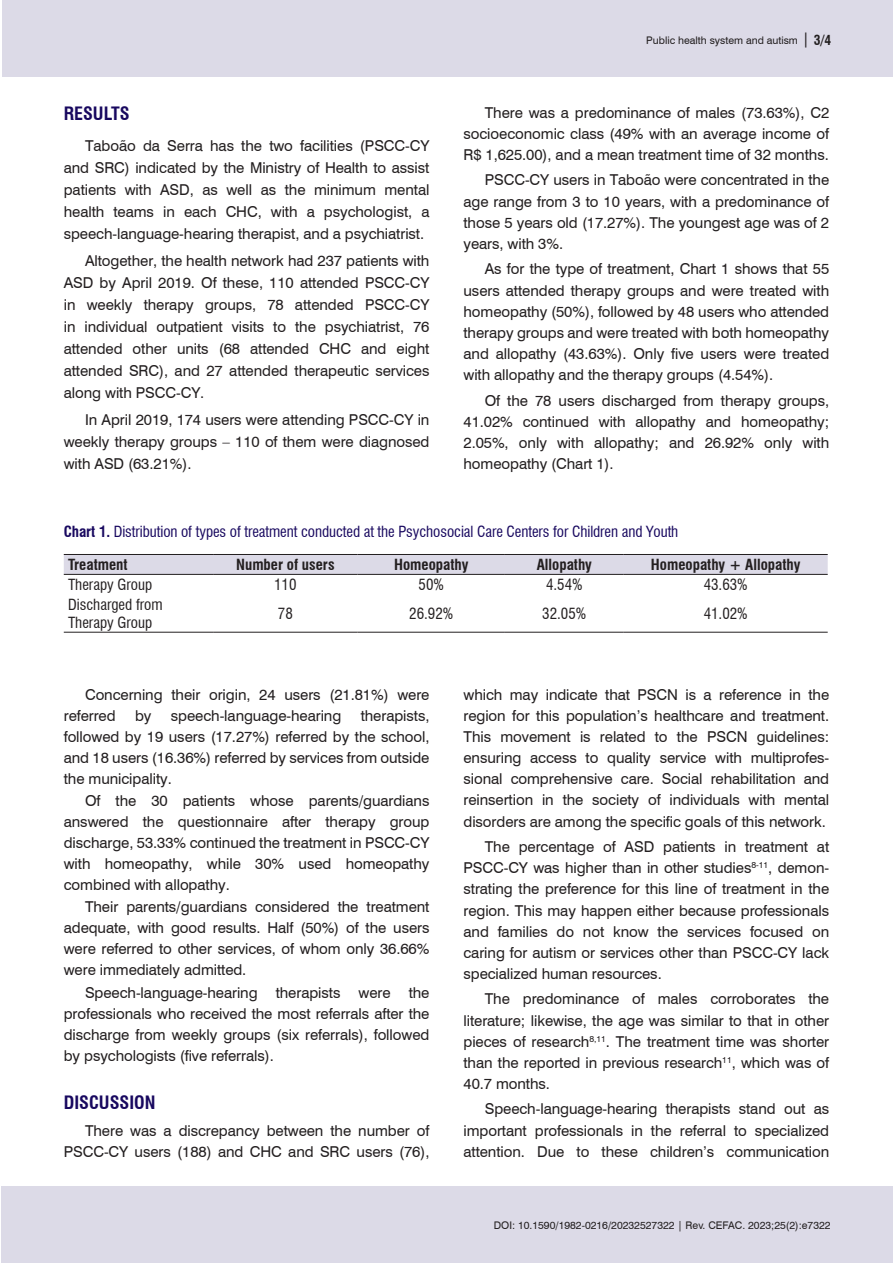
<style>
.page{position:relative;width:893px;height:1263px;background:#fff}
.page>*{position:absolute;margin:0;border:0;box-sizing:border-box;transform-origin:0 0}
.Nivel_1{font:700 condensed 18px "Swiss 721 BT";color:#18085f}
.Corpo_do_texto_INGL{font:15px/21.1px "Swiss 721 BT";letter-spacing:-.005em;color:#231f20;text-align:justify}
.Titulo_tabelas_e_gr{font:condensed 15px "Swiss 721 BT";letter-spacing:-.005em;color:#18085f}
.Texto_tabelas{font:condensed 15px/18px "Swiss 721 BT";color:#231f20}
.Texto_tabelas-2{font:700 condensed 15px "Swiss 721 BT";color:#231f20}
.t1{font:10.5px "Swiss 721 BT";color:#231f20}
.s1{font-size:15px}
.s2{font-weight:700;font-stretch:condensed;font-size:13.5px}
.s3{font-weight:700}
</style>
<div class="page">
<div style="left:1px;top:1186px;width:892px;height:77px;background:#dcdae7"></div>
<div style="left:2px;top:0;width:891px;height:77px;background:#dcdae7"></div>
<div style="left:64px;top:555px;width:764px;height:19px;background:#dcdae7"></div>
<hr style="left:64px;top:574px;width:149px;height:1px;background:#231f20">
<hr style="left:213px;top:574px;width:145px;height:1px;background:#231f20">
<hr style="left:358px;top:574px;width:147px;height:1px;background:#231f20">
<hr style="left:505px;top:574px;width:119px;height:1px;background:#231f20">
<hr style="left:624px;top:574px;width:204px;height:1px;background:#231f20">
<hr style="left:64px;top:554px;width:149px;height:1px;background:#231f20">
<hr style="left:213px;top:554px;width:145px;height:1px;background:#231f20">
<hr style="left:358px;top:554px;width:147px;height:1px;background:#231f20">
<hr style="left:505px;top:554px;width:119px;height:1px;background:#231f20">
<hr style="left:624px;top:554px;width:204px;height:1px;background:#231f20">
<hr style="left:64px;top:632px;width:149px;height:1px;background:#231f20">
<hr style="left:213px;top:632px;width:145px;height:1px;background:#231f20">
<hr style="left:358px;top:632px;width:147px;height:1px;background:#231f20">
<hr style="left:505px;top:632px;width:119px;height:1px;background:#231f20">
<hr style="left:624px;top:632px;width:204px;height:1px;background:#231f20">
<p class="Nivel_1" style="left:64px;top:103px;width:67px">RESULTS</p>
<p class="Corpo_do_texto_INGL" style="left:64px;top:134px;width:367px;line-height:22.2px;text-indent:21px">Taboão da Serra has the two facilities (PSCC-CY and SRC) indicated by the Ministry of Health to assist patients with ASD, as well as the minimum mental health teams in each CHC, with a psychologist, a speech-language-hearing therapist, and a psychiatrist.</p>
<p class="Corpo_do_texto_INGL" style="left:64px;top:248px;width:367px;line-height:22.2px;text-indent:21px">Altogether, the health network had 237 patients with ASD by April 2019. Of these, 110 attended PSCC-CY in weekly therapy groups, 78 attended PSCC-CY in individual outpatient visits to the psychiatrist, 76 attended other units (68 attended CHC and eight attended SRC), and 27 attended therapeutic services along with PSCC-CY.</p>
<p class="Corpo_do_texto_INGL" style="left:64px;top:408px;width:367px;line-height:22.2px;text-indent:21px">In April 2019, 174 users were attending PSCC-CY in weekly therapy groups – 110 of them were diagnosed with ASD (63.21%).</p>
<p class="t1" style="left:646px;top:33px;width:187px">Public health system and autism <span class="s1">|</span> <span class="s2">3/4</span></p>
<p class="Corpo_do_texto_INGL" style="left:463px;top:101px;width:367px;text-indent:21px">There was a predominance of males (73.63%), C2 socioeconomic class (49% with an average income of R$ 1,625.00), and a mean treatment time of 32 months.</p>
<p class="Corpo_do_texto_INGL" style="left:463px;top:169px;width:367px;text-indent:21px">PSCC-CY users in Taboão were concentrated in the age range from 3 to 10 years, with a predominance of those 5 years old (17.27%). The youngest age was of 2 years, with 3%.</p>
<p class="Corpo_do_texto_INGL" style="left:463px;top:258px;width:367px;text-indent:21px">As for the type of treatment, Chart 1 shows that 55 users attended therapy groups and were treated with homeopathy (50%), followed by 48 users who attended therapy groups and were treated with both homeopathy and allopathy (43.63%). Only five users were treated with allopathy and the therapy groups (4.54%).</p>
<p class="Corpo_do_texto_INGL" style="left:463px;top:389px;width:367px;text-indent:21px">Of the 78 users discharged from therapy groups, 41.02% continued with allopathy and homeopathy; 2.05%, only with allopathy; and 26.92% only with homeopathy (Chart 1).</p>
<p class="Titulo_tabelas_e_gr" style="left:64px;top:523px;width:616px"><span class="s3">Chart 1.</span> Distribution of types of treatment conducted at the Psychosocial Care Centers for Children and Youth</p>
<p class="Texto_tabelas-2" style="left:68px;top:556px;width:61px">Treatment</p>
<p class="Texto_tabelas-2" style="left:236px;top:556px;width:100px">Number of users</p>
<p class="Texto_tabelas-2" style="left:394px;top:556px;width:76px">Homeopathy</p>
<p class="Texto_tabelas-2" style="left:537px;top:556px;width:57px">Allopathy</p>
<p class="Texto_tabelas-2" style="left:651px;top:556px;width:151px">Homeopathy + Allopathy</p>
<p class="Texto_tabelas" style="left:68px;top:576px;width:86px">Therapy Group</p>
<p class="Texto_tabelas" style="left:274px;top:576px;width:24px">110</p>
<p class="Texto_tabelas" style="left:419px;top:576px;width:27px">50%</p>
<p class="Texto_tabelas" style="left:546px;top:576px;width:38px">4.54%</p>
<p class="Texto_tabelas" style="left:704px;top:576px;width:46px">43.63%</p>
<p class="Texto_tabelas" style="left:68px;top:595px;width:96px">Discharged from<br>Therapy Group</p>
<p class="Texto_tabelas" style="left:278px;top:604px;width:16px">78</p>
<p class="Texto_tabelas" style="left:409px;top:604px;width:46px">26.92%</p>
<p class="Texto_tabelas" style="left:542px;top:604px;width:46px">32.05%</p>
<p class="Texto_tabelas" style="left:704px;top:604px;width:46px">41.02%</p>
<p class="Corpo_do_texto_INGL" style="left:64px;top:683px;width:367px;text-indent:21px">Concerning their origin, 24 users (21.81%) were referred</p>
<p class="Corpo_do_texto_INGL" style="left:64px;top:704px;width:367px;text-indent:297px">therapists, followed by 19 users (17.27%) referred by the school, and 18 users (16.36%) referred by services from outside the municipality.</p>
<p class="Corpo_do_texto_INGL" style="left:64px;top:790px;width:367px;text-indent:21px">Of the 30 patients whose parents/guardians answered the questionnaire after therapy group discharge, 53.33% continued the treatment in PSCC-CY with homeopathy, while 30% used homeopathy combined with allopathy.</p>
<p class="Corpo_do_texto_INGL" style="left:64px;top:896px;width:367px;text-indent:21px">Their parents/guardians considered the treatment adequate, with good results. Half (50%) of the users were referred to other services, of whom only 36.66% were immediately admitted.</p>
<p class="Corpo_do_texto_INGL" style="left:64px;top:981px;width:367px;text-indent:21px">Speech-language-hearing therapists were the professionals who received the most referrals after the discharge from weekly groups (six referrals), followed by psychologists (five referrals).</p>
<p class="Nivel_1" style="left:64px;top:1092px;width:93px">DISCUSSION</p>
<p class="Corpo_do_texto_INGL" style="left:64px;top:1119px;width:367px;text-align:right">There was a discrepancy between the number of<br>PSCC-CY users (188) and CHC and SRC users (76),</p>
<p class="Corpo_do_texto_INGL" style="left:135px;top:704px;width:18px">by</p>
<p class="Corpo_do_texto_INGL" style="left:171px;top:704px;width:172px">speech-language-hearing</p>
<p class="Corpo_do_texto_INGL" style="left:463px;top:683px;width:367px">which may indicate that PSCN is a reference in the region for this population’s healthcare and treatment.<br>This movement is related to the PSCN guidelines: ensuring access to quality service with multiprofes&shy;sional comprehensive care. Social rehabilitation and reinsertion in the society of individuals with mental disorders are among the specific goals of this network.</p>
<p class="Corpo_do_texto_INGL" style="left:463px;top:835px;width:367px;text-indent:21px">The percentage of ASD patients in treatment at PSCC-CY was higher than in other studies<sup>8-11</sup>, demon&shy;strating the preference for this line of treatment in the region. This may happen either because professionals and families do not know the services focused on caring for autism or services other than PSCC-CY lack specialized human resources.</p>
<p class="Corpo_do_texto_INGL" style="left:463px;top:988px;width:367px;text-indent:21px">The predominance of males corroborates the literature; likewise, the age was similar to that in other pieces of research<sup>8,11</sup>. The treatment time was shorter than the reported in previous research<sup>11</sup>, which was of 40.7 months.</p>
<p class="Corpo_do_texto_INGL" style="left:463px;top:1098px;width:367px;text-indent:21px">Speech-language-hearing therapists stand out as important professionals in the referral to specialized attention. Due to these children’s communication</p>
<p class="t1" style="left:494px;top:1218px;width:338px">DOI: 10.1590/1982-0216/20232527322 | Rev. CEFAC. 2023;25(2):e7322</p>
</div>
